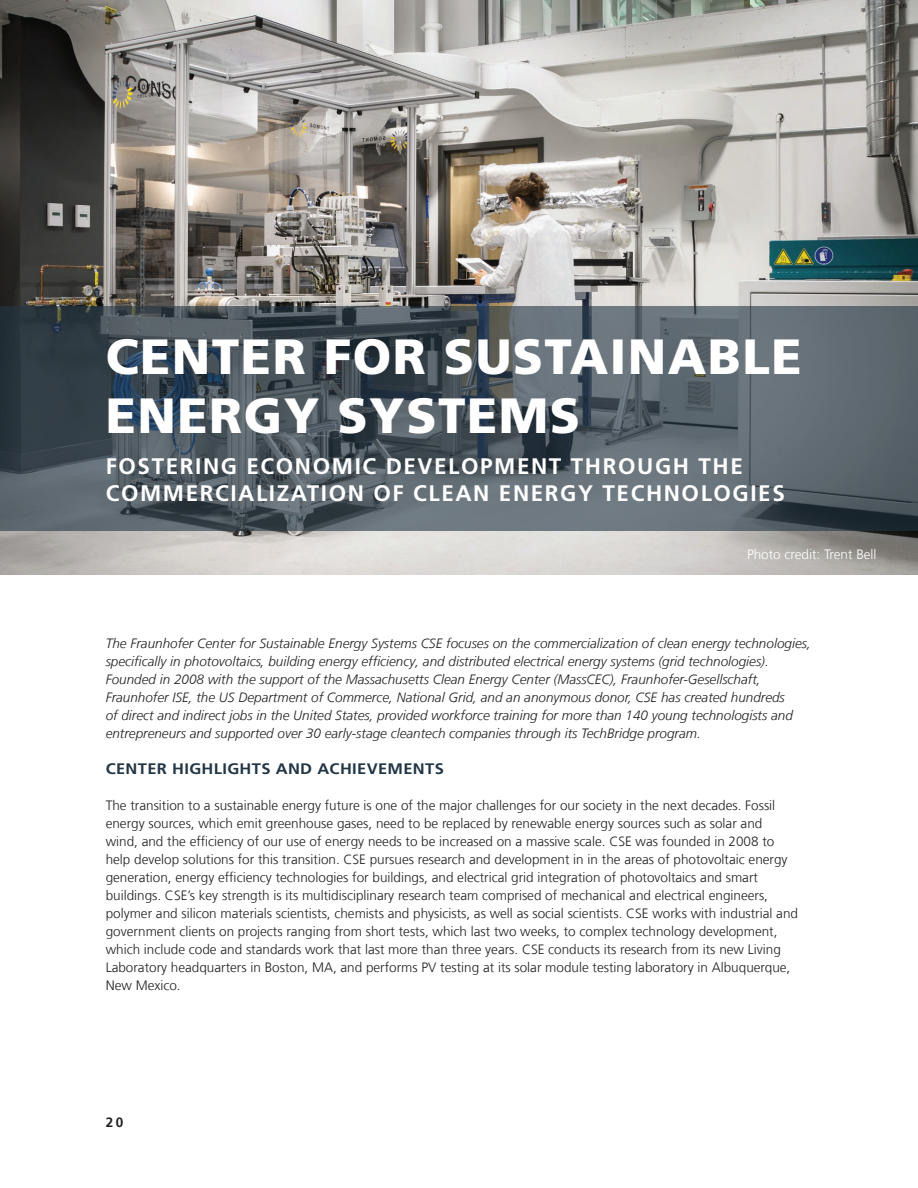
<style>
.page{position:relative;width:918px;height:1188px;background:#fff}
.page>*{position:absolute;margin:0;border:0;box-sizing:border-box;transform-origin:0 0}
.t1{font:900 49.5px/59.4px "Frutiger LT Com";letter-spacing:.03em;color:#fff}
.t2{font:700 22.5px/27px "Frutiger";letter-spacing:.07em;color:#fff}
.t3{font:700 15.3px "Frutiger LT Com";letter-spacing:.02em;color:#233645;scale:1.08 1}
.t4{font:300 13.5px/18px "Frutiger LT Com";color:#231f20}
.t5{font:italic 300 13.5px/18px "Frutiger LT Com";color:#231f20}
.t6{font:300 13.5px "Frutiger LT Com";color:#fff}
.t7{font:700 13.5px "Frutiger LT Com";color:#231f20}
</style>
<div class="page">
<img style="left:0;top:0;width:918px;height:574px">
<svg style="left:0;top:306px;width:918px;height:224px;background:#505a62"></svg>
<h1 class="t1" style="left:106px;top:327px;width:698px">CENTER FOR SUSTAINABLE<br>ENERGY SYSTEMS</h1>
<h2 class="t2" style="left:106px;top:453px;width:681px">FOSTERING ECONOMIC DEVELOPMENT THROUGH THE<br>COMMERCIALIZATION OF CLEAN ENERGY TECHNOLOGIES</h2>
<p class="t6" style="left:747px;top:546px;width:131px">Photo credit: Trent Bell</p>
<p class="t5" style="left:106px;top:634px;width:707px">The Fraunhofer Center for Sustainable Energy Systems CSE focuses on the commercialization of clean energy technologies, specifically in photovoltaics, building energy efficiency, and distributed electrical energy systems (grid technologies).<br>Founded in 2008 with the support of the Massachusetts Clean Energy Center (MassCEC), Fraunhofer-Gesellschaft, Fraunhofer ISE, the US Department of Commerce, National Grid, and an anonymous donor, CSE has created hundreds<br>of direct and indirect jobs in the United States, provided workforce training for more than 140 young technologists and entrepreneurs and supported over 30 early-stage cleantech companies through its TechBridge program.</p>
<p class="t3" style="left:106px;top:760px;width:315px">CENTER HIGHLIGHTS AND ACHIEVEMENTS</p>
<p class="t4" style="left:106px;top:796px;width:694px">The transition to a sustainable energy future is one of the major challenges for our society in the next decades. Fossil energy sources, which emit greenhouse gases, need to be replaced by renewable energy sources such as solar and wind, and the efficiency of our use of energy needs to be increased on a massive scale. CSE was founded in 2008 to help develop solutions for this transition. CSE pursues research and development in in the areas of photovoltaic energy generation, energy efficiency technologies for buildings, and electrical grid integration of photovoltaics and smart buildings. CSE’s key strength is its multidisciplinary research team comprised of mechanical and electrical engineers, polymer and silicon materials scientists, chemists and physicists, as well as social scientists. CSE works with industrial and government clients on projects ranging from short tests, which last two weeks, to complex technology development, which include code and standards work that last more than three years. CSE conducts its research from its new Living Laboratory headquarters in Boston, MA, and performs PV testing at its solar module testing laboratory in Albuquerque, New Mexico.</p>
<p class="t7" style="left:106px;top:1114px;width:19px">20</p>
</div>
